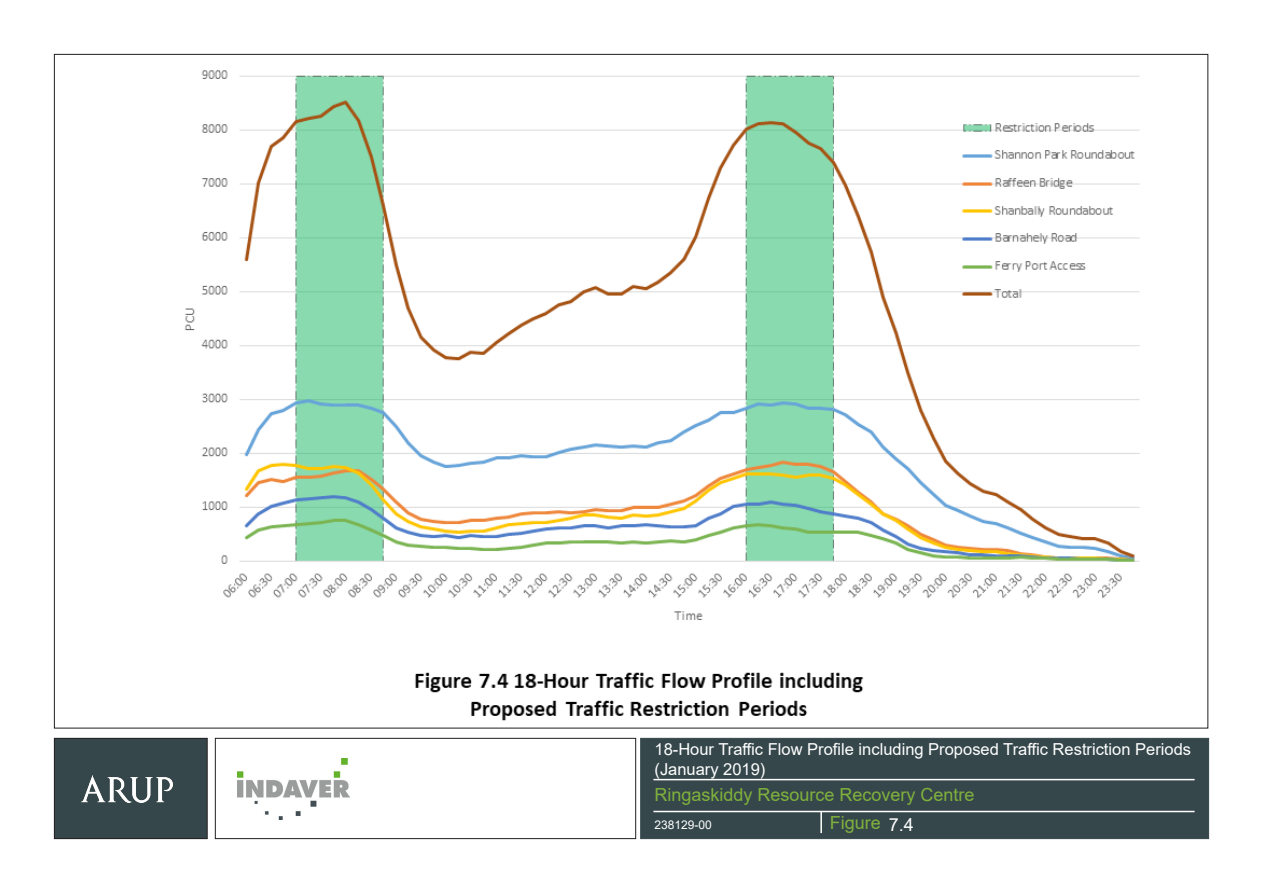
<style>
.page{position:relative;width:1263px;height:893px;background:#fff}
.page>*{position:absolute;margin:0;border:0;box-sizing:border-box;transform-origin:0 0}
.t1{font:18px/28.5px "Arial";color:#80b13c}
.t2{font:16.5px/19.8px "Arial";color:#fff}
.t3{font:12px "Arial";color:#fff}
.s1{color:#fff}
</style>
<div class="page">
<div style="left:54px;top:738px;width:153px;height:101px;background:#35474b"></div>
<img style="left:82px;top:775px;width:91px;height:28px">
<div style="left:54px;top:738px;width:154px;height:101px;border:1px solid #231f20"></div>
<div style="left:215px;top:738px;width:421px;height:101px;border:1px solid #231f20"></div>
<div style="left:640px;top:738px;width:569px;height:101px;background:#35474b"></div>
<img style="left:237px;top:758px;width:112px;height:62px">
<hr style="left:653px;top:779px;width:541px;height:1px;background:#fff">
<hr style="left:653px;top:811px;width:541px;height:1px;background:#fff">
<hr style="left:820px;top:812px;width:2px;height:21px;background:#fff">
<img style="left:184px;top:70px;width:956px;height:651px">
<p class="t2" style="left:654px;top:739px;width:538px">18-Hour Traffic Flow Profile including Proposed Traffic Restriction Periods (January 2019)</p>
<p class="t1" style="left:830px;top:780px;width:146px;text-indent:-175px">Ringaskiddy Resource Recovery Centre<br>Figure <span class="s1">7.4</span></p>
<p class="t3" style="left:654px;top:816px;width:59px">238129-00</p>
</div>
